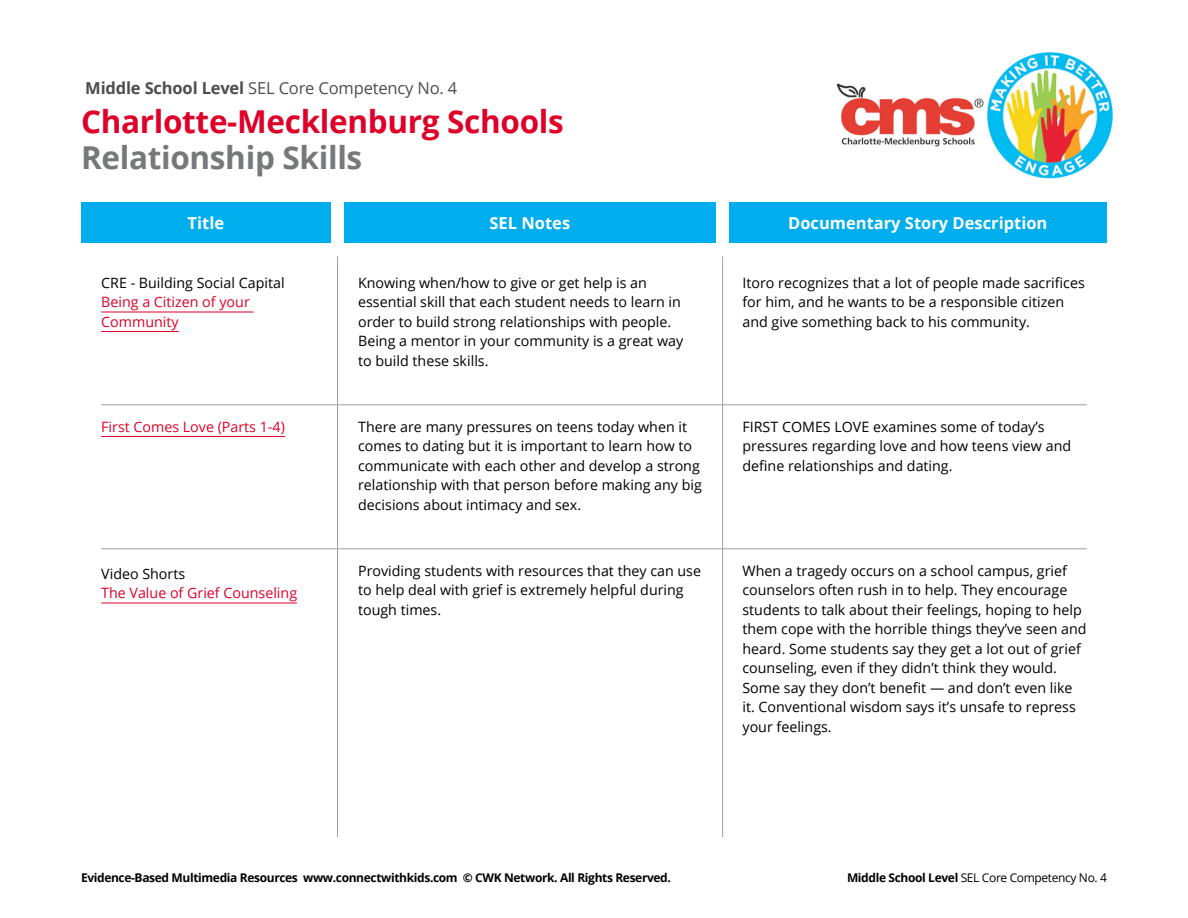
<style>
.page{position:relative;width:1188px;height:918px;background:#fff}
.page>*{position:absolute;margin:0;border:0;box-sizing:border-box;transform-origin:0 0}
.t1{font:700 31.5px "Open Sans";letter-spacing:-.01em;color:#de0029}
.t2{font:700 31.5px "Open Sans";letter-spacing:-.01em;color:#77787b}
.t3{font:700 16.5px "Open Sans";color:#fff}
.t4{font:16.5px "Open Sans";letter-spacing:-.01em;color:#4d4d4f}
.t5{font:14.25px/19.5px "Open Sans";color:#000}
.t6{font:14.25px/19.5px "Open Sans";color:#de0029}
.t7{font:700 12px "Open Sans";letter-spacing:-.03em;color:#000}
.t8{font:12px "Open Sans";letter-spacing:-.03em;color:#000}
.s1{font-weight:700}
</style>
<div class="page">
<div style="left:344px;top:202px;width:372px;height:41px;background:#00aded"></div>
<hr style="left:337px;top:256px;width:1px;height:581px;background:#9d9fa2">
<div style="left:81px;top:202px;width:250px;height:41px;background:#00aded"></div>
<div style="left:729px;top:202px;width:378px;height:41px;background:#00aded"></div>
<hr style="left:722px;top:256px;width:1px;height:581px;background:#9d9fa2">
<img style="left:836px;top:52px;width:277px;height:127px">
<hr style="left:101px;top:312px;width:152px;height:1px;background:#de0029">
<hr style="left:101px;top:331px;width:78px;height:1px;background:#de0029">
<hr style="left:101px;top:436px;width:184px;height:1px;background:#de0029">
<hr style="left:101px;top:603px;width:196px;height:1px;background:#de0029">
<hr style="left:101px;top:405px;width:986px;height:1px;background:#9d9fa2">
<hr style="left:101px;top:549px;width:986px;height:1px;background:#9d9fa2">
<p class="t4" style="left:85px;top:76px;width:374px"><span class="s1">Middle School Level</span> SEL Core Competency No. 4</p>
<h1 class="t1" style="left:81px;top:99px;width:484px">Charlotte-Mecklenburg Schools</h1>
<h1 class="t2" style="left:81px;top:135px;width:283px">Relationship Skills</h1>
<p class="t3" style="left:188px;top:211px;width:38px">Title</p>
<p class="t3" style="left:490px;top:211px;width:82px">SEL Notes</p>
<p class="t3" style="left:788px;top:211px;width:261px">Documentary Story Description</p>
<p class="t5" style="left:101px;top:273px;width:185px">CRE - Building Social Capital</p>
<p class="t6" style="left:101px;top:292px;width:150px">Being a Citizen of your<br>Community</p>
<p class="t5" style="left:358px;top:273px;width:327px">Knowing when/how to give or get help is an essential skill that each student needs to learn in order to build strong relationships with people.<br>Being a mentor in your community is a great way to build these skills.</p>
<p class="t5" style="left:742px;top:273px;width:344px">Itoro recognizes that a lot of people made sacrifices for him, and he wants to be a responsible citizen and give something back to his community.</p>
<p class="t6" style="left:101px;top:417px;width:185px">First Comes Love (Parts 1-4)</p>
<p class="t5" style="left:358px;top:417px;width:345px">There are many pressures on teens today when it comes to dating but it is important to learn how to communicate with each other and develop a strong relationship with that person before making any big decisions about intimacy and sex.</p>
<p class="t5" style="left:742px;top:417px;width:330px">FIRST COMES LOVE examines some of today’s pressures regarding love and how teens view and define relationships and dating.</p>
<p class="t5" style="left:101px;top:564px;width:85px">Video Shorts</p>
<p class="t6" style="left:101px;top:583px;width:197px">The Value of Grief Counseling</p>
<p class="t5" style="left:358px;top:561px;width:344px">Providing students with resources that they can use to help deal with grief is extremely helpful during tough times.</p>
<p class="t5" style="left:742px;top:561px;width:346px">When a tragedy occurs on a school campus, grief counselors often rush in to help. They encourage students to talk about their feelings, hoping to help them cope with the horrible things they’ve seen and heard. Some students say they get a lot out of grief counseling, even if they didn’t think they would.<br>Some say they don’t benefit — and don’t even like it. Conventional wisdom says it’s unsafe to repress your feelings.</p>
<p class="t7" style="left:81px;top:869px;width:591px">Evidence-Based Multimedia Resources www.connectwithkids.com © CWK Network. All Rights Reserved.</p>
<p class="t8" style="left:847px;top:869px;width:262px"><span class="s1">Middle School Level</span> SEL Core Competency No. 4</p>
</div>
